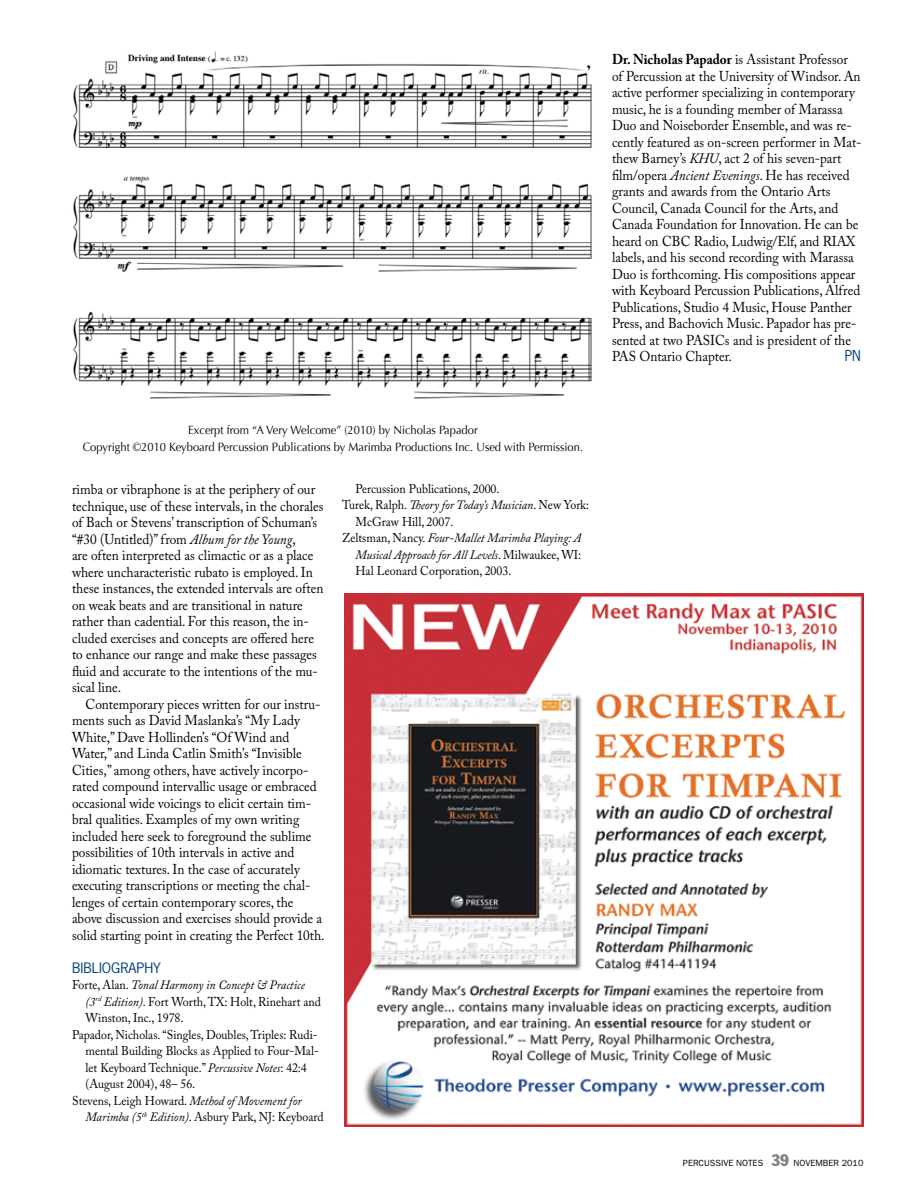
<style>
.page{position:relative;width:918px;height:1188px;background:#fff}
.page>*{position:absolute;margin:0;border:0;box-sizing:border-box;transform-origin:0 0}
.t1{font:14.25px/16.5px "Adobe Caslon Pro";color:#000;scale:.93 1}
.t2{font:14.25px "News Gothic Std";color:#003e7a;scale:.93 1}
.t3{font:13.5px "News Gothic Std";color:#003e7a;scale:1.05 1}
.t4{font:12.75px "Adobe Caslon Pro";color:#000;scale:.93 1}
.t5{font:italic 12.75px "Adobe Caslon Pro";color:#000;scale:.93 1}
.t6{font:12px/16.5px "Optima";color:#000;text-align:center;scale:.93 1}
.t7{font:9px "Franklin Gothic";color:#000}
.s1{font-weight:700}
.s2{font-style:italic}
.s3{font-style:normal}
.s4{font-stretch:condensed;font-size:16.5px;color:#808284}
</style>
<div class="page">
<img style="left:73px;top:51px;width:519px;height:348px">
<img style="left:344px;top:593px;width:520px;height:534px">
<p class="t1" style="left:612px;top:51px;width:270px"><span class="s1">Dr. Nicholas Papador</span> is Assistant Professor of Percussion at the University of Windsor. An active performer specializing in contemporary music, he is a founding member of Marassa Duo and Noiseborder Ensemble, and was re&shy;cently featured as on-screen performer in Mat&shy;thew Barney’s <span class="s2">KHU</span>, act 2 of his seven-part film/opera <span class="s2">Ancient Evenings</span>. He has received grants and awards from the Ontario Arts Council, Canada Council for the Arts, and Canada Foundation for Innovation. He can be heard on CBC Radio, Ludwig/Elf, and RIAX labels, and his second recording with Marassa Duo is forthcoming. His compositions appear with Keyboard Percussion Publications, Alfred Publications, Studio 4 Music, House Panther Press, and Bachovich Music. Papador has pre&shy;sented at two PASICs and is president of the PAS Ontario Chapter.</p>
<p class="t2" style="left:845px;top:347px;width:17px">PN</p>
<p class="t6" style="left:83px;top:422px;width:539px">Excerpt from “A Very Welcome” (2010) by Nicholas Papador<br>Copyright ©2010 Keyboard Percussion Publications by Marimba Productions Inc. Used with Permission.</p>
<p class="t1" style="left:72px;top:481px;width:272px">rimba or vibraphone is at the periphery of our technique, use of these intervals, in the chorales of Bach or Stevens’ transcription of Schuman’s “#30 (Untitled)” from <span class="s2">Album for the Young</span>,<br>are often interpreted as climactic or as a place where uncharacteristic rubato is employed. In these instances, the extended intervals are often on weak beats and are transitional in nature rather than cadential. For this reason, the in&shy;cluded exercises and concepts are offered here to enhance our range and make these passages fluid and accurate to the intentions of the mu&shy;sical line.</p>
<p class="t1" style="left:72px;top:695px;width:273px;text-indent:14px">Contemporary pieces written for our instru&shy;ments such as David Maslanka’s “My Lady White,” Dave Hollinden’s “Of Wind and Water,” and Linda Catlin Smith’s “Invisible Cities,” among others, have actively incorpo&shy;rated compound intervallic usage or embraced occasional wide voicings to elicit certain tim&shy;bral qualities. Examples of my own writing included here seek to foreground the sublime possibilities of 10th intervals in active and idiomatic textures. In the case of accurately executing transcriptions or meeting the chal&shy;lenges of certain contemporary scores, the above discussion and exercises should provide a solid starting point in creating the Perfect 10th.</p>
<p class="t3" style="left:72px;top:959px;width:70px">BIBLIOGRAPHY</p>
<p class="t5" style="left:72px;top:977px;width:252px"><span class="s3">Forte, Alan.</span> Tonal Harmony in Concept &amp; Practice</p>
<p class="t4" style="left:86px;top:994px;width:255px"><span class="s2">(3</span><sup>rd</sup> <span class="s2">Edition)</span>. Fort Worth, TX: Holt, Rinehart and</p>
<p class="t4" style="left:86px;top:1010px;width:107px">Winston, Inc., 1978.</p>
<p class="t4" style="left:72px;top:1027px;width:266px">Papador, Nicholas. “Singles, Doubles, Triples: Rudi-</p>
<p class="t4" style="left:86px;top:1043px;width:252px">mental Building Blocks as Applied to Four-Mal-</p>
<p class="t4" style="left:86px;top:1060px;width:240px">let Keyboard Technique.” <span class="s2">Percussive Notes</span>: 42:4</p>
<p class="t4" style="left:86px;top:1076px;width:120px">(August 2004), 48– 56.</p>
<p class="t4" style="left:72px;top:1093px;width:248px">Stevens, Leigh Howard. <span class="s2">Method of Movement for</span></p>
<p class="t4" style="left:86px;top:1109px;width:258px"><span class="s2">Marimba (5</span><sup>th</sup> <span class="s2">Edition)</span>. Asbury Park, NJ: Keyboard</p>
<p class="t4" style="left:356px;top:481px;width:156px">Percussion Publications, 2000.</p>
<p class="t5" style="left:342px;top:498px;width:267px"><span class="s3">Turek, Ralph.</span> Theory for Today’s Musician<span class="s3">. New York:</span></p>
<p class="t4" style="left:356px;top:514px;width:107px">McGraw Hill, 2007.</p>
<p class="t5" style="left:342px;top:531px;width:259px"><span class="s3">Zeltsman, Nancy.</span> Four-Mallet Marimba Playing: A</p>
<p class="t5" style="left:356px;top:547px;width:244px">Musical Approach for All Levels<span class="s3">. Milwaukee, WI:</span></p>
<p class="t4" style="left:356px;top:564px;width:169px">Hal Leonard Corporation, 2003.</p>
<p class="t7" style="left:683px;top:1157px;width:117px">PERCUSSIVE NOTES <span class="s4">39</span> NOVE</p>
<p class="t7" style="left:816px;top:1157px;width:49px">MBER 2010</p>
</div>
